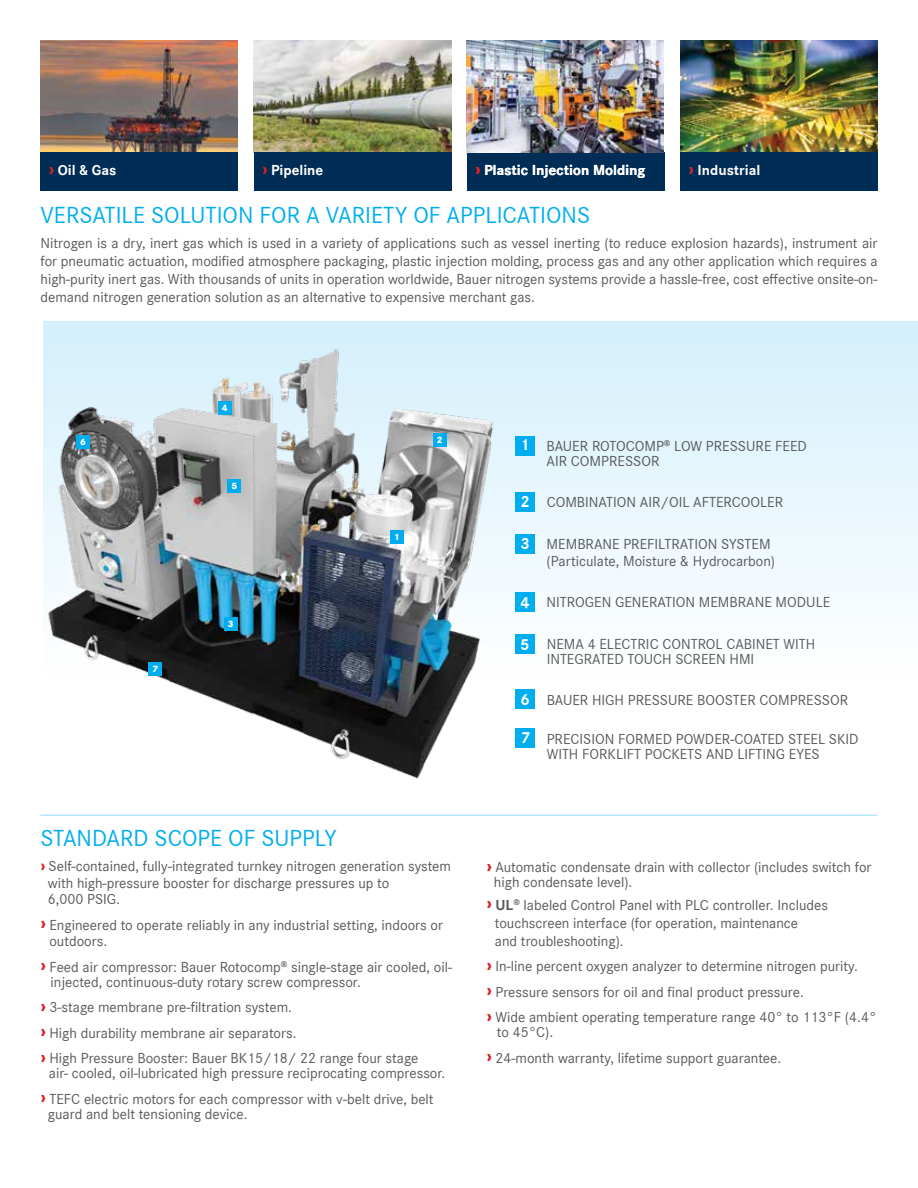
<style>
.page{position:relative;width:918px;height:1188px;background:#fff}
.page>*{position:absolute;margin:0;border:0;box-sizing:border-box;transform-origin:0 0}
.t1{font:24px "Corporate S Pro";color:#00aeef}
.t2{font:700 16.5px "Corporate S Pro";color:#fff}
.t3{font:15px/25.5px "Corporate S Pro";color:#58595b}
.t4{font:700 15px "Corporate S Pro";color:#fff}
.t5{font:800 9.45px "Corporate S Pro";color:#fff}
.s1{font-weight:800;color:#da2128}
.s2{font-weight:800;font-size:13.5px;color:#da2128}
.s3{font-weight:700;font-size:16.5px;color:#fff}
.s4{font-weight:700}
</style>
<div class="page">
<div style="left:43px;top:321px;width:875px;height:406px;background:linear-gradient(to bottom,#d3f0fc,#fff)"></div>
<img style="left:40px;top:330px;width:492px;height:485px">
<hr style="left:40px;top:815px;width:838px;height:1px;background:#8ed8f8">
<div style="left:77px;top:435px;width:13px;height:13px;background:#00aeef"></div>
<div style="left:433px;top:434px;width:13px;height:13px;background:#00aeef"></div>
<div style="left:149px;top:662px;width:13px;height:14px;background:#00aeef"></div>
<div style="left:224px;top:617px;width:13px;height:13px;background:#00aeef"></div>
<div style="left:390px;top:530px;width:14px;height:13px;background:#00aeef"></div>
<div style="left:228px;top:479px;width:13px;height:13px;background:#00aeef"></div>
<div style="left:218px;top:402px;width:13px;height:13px;background:#00aeef"></div>
<div style="left:516px;top:436px;width:19px;height:20px;background:#00aeef"></div>
<div style="left:516px;top:492px;width:19px;height:20px;background:#00aeef"></div>
<div style="left:516px;top:534px;width:19px;height:19px;background:#00aeef"></div>
<div style="left:516px;top:593px;width:19px;height:19px;background:#00aeef"></div>
<div style="left:516px;top:690px;width:19px;height:19px;background:#00aeef"></div>
<div style="left:515px;top:634px;width:20px;height:20px;background:#00aeef"></div>
<img style="left:41px;top:40px;width:197px;height:112px">
<img style="left:254px;top:40px;width:197px;height:112px">
<img style="left:680px;top:40px;width:198px;height:112px">
<div style="left:41px;top:152px;width:197px;height:39px;background:#002d55"></div>
<div style="left:254px;top:152px;width:197px;height:39px;background:#002d55"></div>
<div style="left:467px;top:152px;width:197px;height:39px;background:#002d55"></div>
<div style="left:680px;top:152px;width:198px;height:39px;background:#002d55"></div>
<div style="left:516px;top:728px;width:19px;height:19px;background:#00aeef"></div>
<img style="left:467px;top:40px;width:197px;height:112px">
<p class="t4" style="left:49px;top:158px;width:69px"><span class="s1">›</span> Oil &amp; Gas</p>
<p class="t4" style="left:262px;top:158px;width:63px"><span class="s1">›</span> Pipeline</p>
<p class="t4" style="left:689px;top:158px;width:73px"><span class="s1">›</span> Industrial</p>
<p class="t4" style="left:475px;top:158px;width:172px"><span class="s1">›</span> Plastic Injection Molding</p>
<h1 class="t1" style="left:41px;top:198px;width:551px">VERSATILE SOLUTION FOR A VARIETY OF APPLICATIONS</h1>
<p class="t3" style="left:41px;top:233px;width:839px;line-height:18px;text-align:justify">Nitrogen is a dry, inert gas which is used in a variety of applications such as vessel inerting (to reduce explosion hazards), instrument air for pneumatic actuation, modified atmosphere packaging, plastic injection molding, process gas and any other application which requires a high-purity inert gas. With thousands of units in operation worldwide, Bauer nitrogen systems provide a hassle-free, cost effective onsite-on&shy;demand nitrogen generation solution as an alternative to expensive merchant gas.</p>
<p class="t5" style="left:222px;top:400px;width:7px">4</p>
<p class="t5" style="left:80px;top:434px;width:7px">6</p>
<p class="t5" style="left:437px;top:433px;width:7px">2</p>
<p class="t5" style="left:153px;top:661px;width:7px">7</p>
<p class="t5" style="left:231px;top:478px;width:7px">5</p>
<p class="t5" style="left:228px;top:616px;width:7px">3</p>
<p class="t5" style="left:394px;top:529px;width:7px">1</p>
<h1 class="t1" style="left:40px;top:821px;width:298px">STANDARD SCOPE OF SUPPLY</h1>
<p class="t3" style="left:48px;top:857px;width:405px;line-height:16.5px;text-indent:-8px"><span class="s2">›</span> Self-contained, fully-integrated turnkey nitrogen generation system with high-pressure booster for discharge pressures up to<br>6,000 PSIG.</p>
<p class="t3" style="left:49px;top:916px;width:395px;line-height:16.5px;text-indent:-9px"><span class="s1">›</span> Engineered to operate reliably in any industrial setting, indoors or outdoors.</p>
<p class="t3" style="left:51px;top:958px;width:403px;line-height:15px;text-indent:-10px"><span class="s1">›</span> Feed air compressor: Bauer Rotocomp<sup>®</sup> single-stage air cooled, oil&shy;injected, continuous-duty rotary screw compressor.</p>
<p class="t3" style="left:40px;top:994px;width:379px"><span class="s1">›</span> 3-stage membrane pre-filtration system.<br><span class="s1">›</span> High durability membrane air separators.<br><span class="s1">›</span> High Pressure Booster: Bauer BK15/18/ 22 range four stage</p>
<p class="t3" style="left:40px;top:1060px;width:406px;text-indent:9px">air- cooled, oil-lubricated high pressure reciprocating compressor. <span class="s1">›</span> TEFC electric motors for each compressor with v-belt drive, belt</p>
<p class="t3" style="left:48px;top:1100px;width:201px">guard and belt tensioning device.</p>
<p class="t3" style="left:547px;top:437px;width:262px;line-height:15px;text-indent:-27px"><span class="s3">1</span> BAUER ROTOCOMP<sup>®</sup> LOW PRESSURE FEED<br>AIR COMPRESSOR</p>
<p class="t2" style="left:521px;top:489px;width:11px">2</p>
<p class="t2" style="left:521px;top:530px;width:11px">3</p>
<p class="t3" style="left:547px;top:488px;width:238px">COMBINATION AIR/OIL AFTERCOOLER</p>
<p class="t3" style="left:547px;top:534px;width:230px;line-height:17.5px">MEMBRANE PREFILTRATION SYSTEM (Particulate, Moisture &amp; Hydrocarbon)</p>
<p class="t3" style="left:521px;top:588px;width:311px"><span class="s3">4</span> NITROGEN GENERATION MEMBRANE MODULE</p>
<p class="t2" style="left:520px;top:631px;width:11px">5</p>
<p class="t2" style="left:521px;top:687px;width:11px">6</p>
<p class="t2" style="left:521px;top:725px;width:11px">7</p>
<p class="t3" style="left:547px;top:636px;width:270px;line-height:15px">NEMA 4 ELECTRIC CONTROL CABINET WITH<br>INTEGRATED TOUCH SCREEN HMI</p>
<p class="t3" style="left:547px;top:686px;width:303px">BAUER HIGH PRESSURE BOOSTER COMPRESSOR</p>
<p class="t3" style="left:547px;top:731px;width:313px;line-height:15px">PRECISION FORMED POWDER-COATED STEEL SKID<br>WITH FORKLIFT POCKETS AND LIFTING EYES</p>
<p class="t3" style="left:494px;top:859px;width:379px;line-height:15px;text-indent:-8px"><span class="s1">›</span> Automatic condensate drain with collector (includes switch for high condensate level).</p>
<p class="t3" style="left:495px;top:895px;width:335px;line-height:18px;text-indent:-9px"><span class="s1">›</span> <span class="s4">UL</span><sup>®</sup> labeled Control Panel with PLC controller. Includes touchscreen interface (for operation, maintenance<br>and troubleshooting).</p>
<p class="t3" style="left:486px;top:952px;width:392px"><span class="s1">›</span> In-line percent oxygen analyzer to determine nitrogen purity.<br><span class="s1">›</span> Pressure sensors for oil and final product pressure.<br><span class="s1">›</span> Wide ambient operating temperature range 40° to 113°F (4.4°</p>
<p class="t3" style="left:486px;top:1018px;width:296px;text-indent:10px">to 45°C).<br><span class="s1">›</span> 24-month warranty, lifetime support guarantee.</p>
</div>
